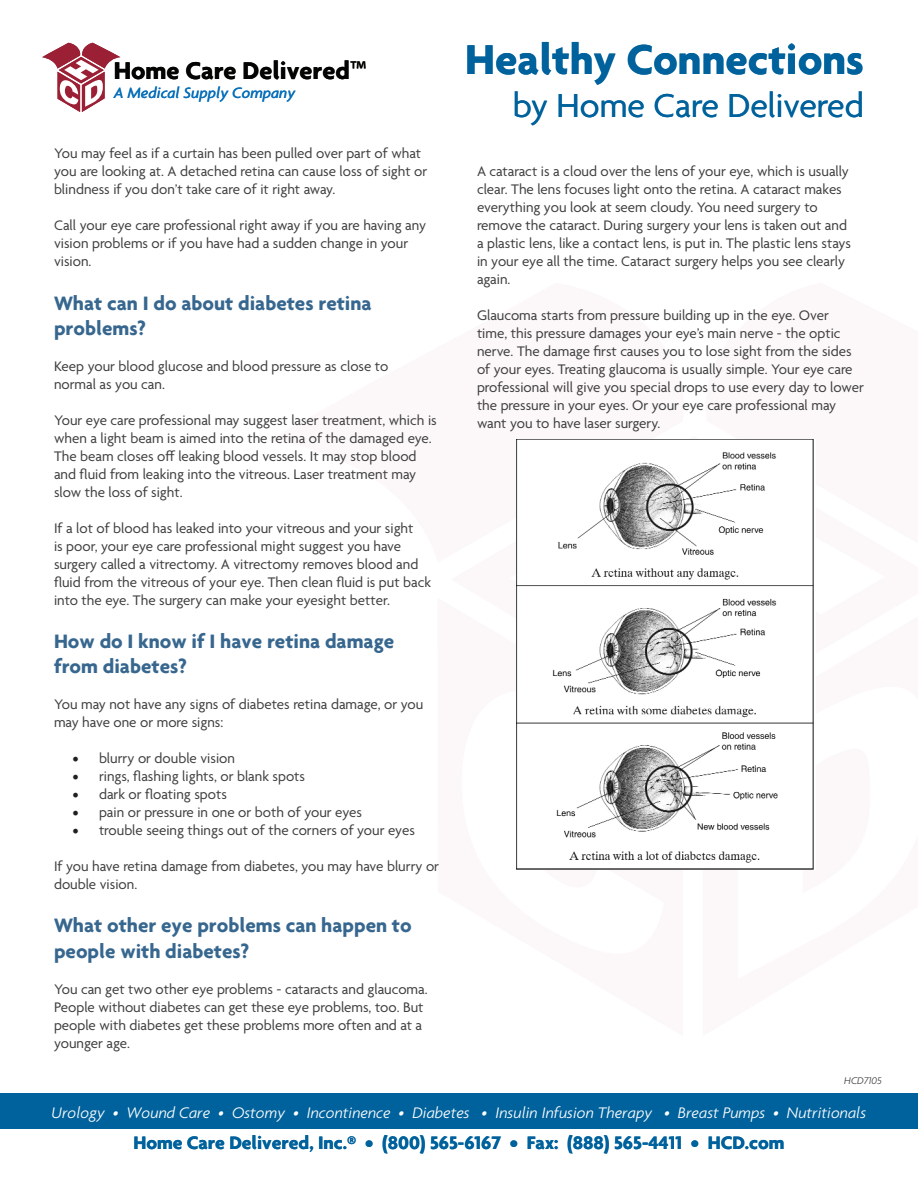
<style>
.page{position:relative;width:918px;height:1188px;background:#fff}
.page>*{position:absolute;margin:0;border:0;box-sizing:border-box;transform-origin:0 0}
.t1{font:700 45px "Agenda";color:#00629c}
.t2{font:36px "Agenda";color:#00629c}
.t3{font:700 26.1px "Agenda";color:#040503}
.t4{font:700 21px/25.2px "Agenda";color:#37678f}
.t5{font:700 19.5px "Agenda";color:#00629c}
.t6{font:italic 300 16.5px "Agenda";color:#fff}
.t7{font:italic 500 16.2px "Agenda";color:#0a71ba}
.t8{font:15px/18px "Agenda";color:#3e3e3f}
.t9{font:italic 300 10.5px "Agenda";color:#3e3e3f}
.s1{font-family:"Myriad Pro";font-weight:400}
.s2{font-family:"Minion Pro";font-size:18px;color:#231f20}
</style>
<div class="page">
<svg style="left:42px;top:43px;width:78px;height:69px"></svg>
<div style="left:0;top:1093px;width:918px;height:36px;background:#00629c"></div>
<img style="left:517px;top:439px;width:297px;height:430px">
<p class="t3" style="left:114px;top:54px;width:254px">Home Care Delivered<span class="s1">™</span></p>
<p class="t7" style="left:114px;top:83px;width:183px">A Medical Supply Company</p>
<p class="t8" style="left:54px;top:145px;width:375px">You may feel as if a curtain has been pulled over part of what you are looking at. A detached retina can cause loss of sight or blindness if you don’t take care of it right away.</p>
<p class="t8" style="left:54px;top:217px;width:374px">Call your eye care professional right away if you are having any vision problems or if you have had a sudden change in your vision.</p>
<p class="t4" style="left:54px;top:290px;width:319px">What can I do about diabetes retina</p>
<p class="t4" style="left:54px;top:315px;width:94px">problems?</p>
<p class="t8" style="left:54px;top:358px;width:336px">Keep your blood glucose and blood pressure as close to normal as you can.</p>
<p class="t8" style="left:54px;top:412px;width:384px">Your eye care professional may suggest laser treatment, which is when a light beam is aimed into the retina of the damaged eye.<br>The beam closes off leaking blood vessels. It may stop blood and fluid from leaking into the vitreous. Laser treatment may slow the loss of sight.</p>
<p class="t8" style="left:54px;top:520px;width:379px">If a lot of blood has leaked into your vitreous and your sight<br>is poor, your eye care professional might suggest you have surgery called a vitrectomy. A vitrectomy removes blood and fluid from the vitreous of your eye. Then clean fluid is put back into the eye. The surgery can make your eyesight better.</p>
<p class="t4" style="left:54px;top:628px;width:342px">How do I know if I have retina damage from diabetes?</p>
<p class="t8" style="left:54px;top:696px;width:371px">You may not have any signs of diabetes retina damage, or you may have one or more signs:</p>
<p class="t8" style="left:72px;top:750px;width:164px"><span class="s2">•</span> blurry or double vision</p>
<p class="t8" style="left:72px;top:768px;width:235px"><span class="s2">•</span> rings, flashing lights, or blank spots</p>
<p class="t8" style="left:72px;top:786px;width:156px"><span class="s2">•</span> dark or floating spots</p>
<p class="t8" style="left:72px;top:804px;width:291px"><span class="s2">•</span> pain or pressure in one or both of your eyes</p>
<p class="t8" style="left:72px;top:822px;width:344px"><span class="s2">•</span> trouble seeing things out of the corners of your eyes</p>
<p class="t8" style="left:54px;top:858px;width:387px">If you have retina damage from diabetes, you may have blurry or double vision.</p>
<p class="t4" style="left:54px;top:912px;width:359px">What other eye problems can happen to</p>
<p class="t4" style="left:54px;top:938px;width:197px">people with diabetes?</p>
<p class="t8" style="left:54px;top:981px;width:375px">You can get two other eye problems - cataracts and glaucoma.<br>People without diabetes can get these eye problems, too. But people with diabetes get these problems more often and at a younger age.</p>
<p class="t1" style="left:465px;top:32px;width:400px">Healthy Connections</p>
<p class="t2" style="left:513px;top:86px;width:353px">by Home Care Delivered</p>
<p class="t8" style="left:477px;top:163px;width:375px">A cataract is a cloud over the lens of your eye, which is usually clear. The lens focuses light onto the retina. A cataract makes everything you look at seem cloudy. You need surgery to remove the cataract. During surgery your lens is taken out and a plastic lens, like a contact lens, is put in. The plastic lens stays in your eye all the time. Cataract surgery helps you see clearly again.</p>
<p class="t8" style="left:477px;top:307px;width:388px">Glaucoma starts from pressure building up in the eye. Over<br>time, this pressure damages your eye’s main nerve - the optic nerve. The damage first causes you to lose sight from the sides of your eyes. Treating glaucoma is usually simple. Your eye care professional will give you special drops to use every day to lower the pressure in your eyes. Or your eye care professional may want you to have laser surgery.</p>
<p class="t9" style="left:844px;top:1074px;width:39px">HCD7105</p>
<p class="t6" style="left:52px;top:1103px;width:816px">Urology • Wound Care • Ostomy • Incontinence • Diabetes • Insulin Infusion Therapy • Breast Pumps • Nutritionals</p>
<p class="t5" style="left:133px;top:1131px;width:653px">Home Care Delivered, Inc.® • (800) 565-6167 • Fax: (888) 565-4411 • HCD.com</p>
</div>
